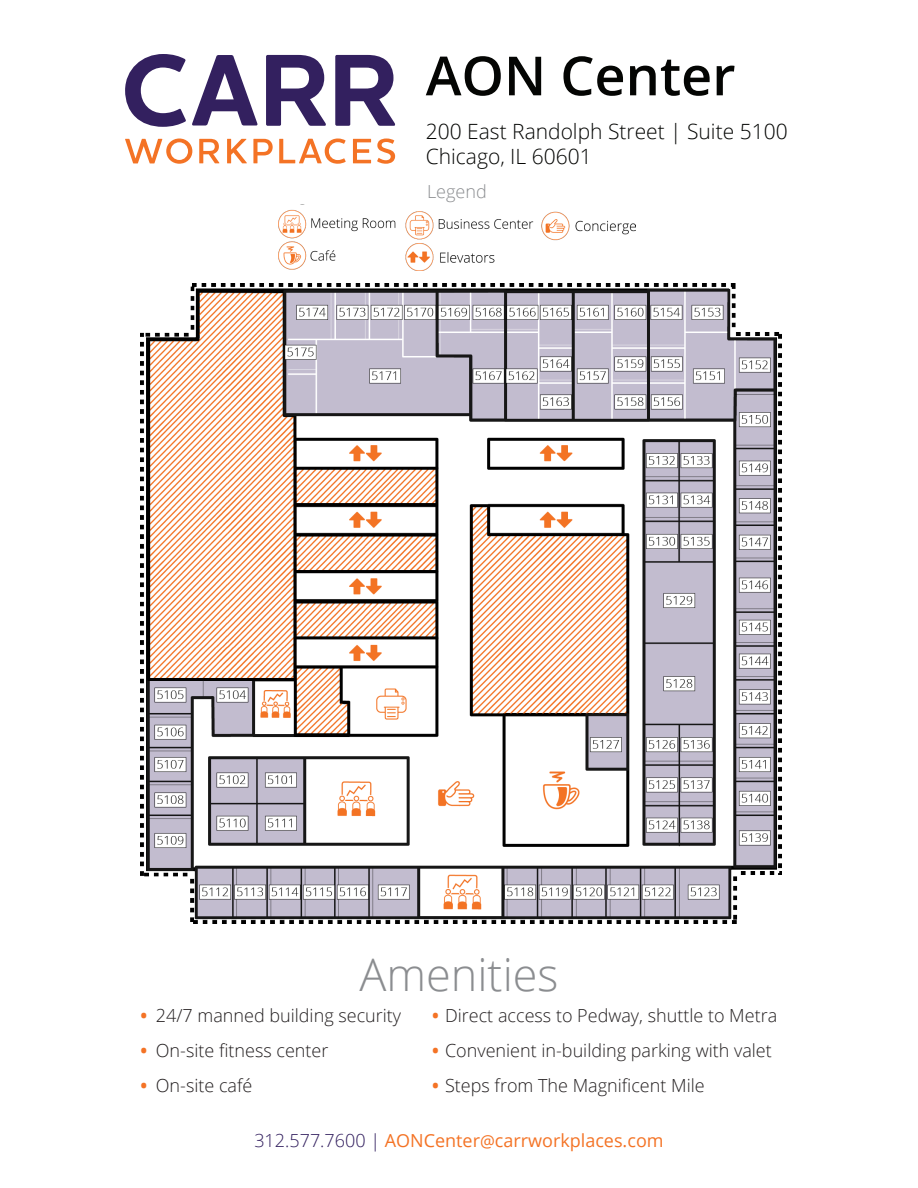
<style>
.page{position:relative;width:918px;height:1188px;background:#fff}
.page>*{position:absolute;margin:0;border:0;box-sizing:border-box;transform-origin:0 0}
.t1{font:600 54px "Open Sans";color:#040503}
.t2{font:300 45px "Open Sans";color:#8b8d90}
.t3{font:300 21px "Open Sans";color:#040503}
.t4{font:300 18px "Open Sans";color:#231f20}
.t5{font:18px "Open Sans";color:#f47325}
.t6{font:300 18px "Open Sans";color:#8b8d90}
.t7{font:700 18px "Open Sans";color:#f47325}
.s1{font-weight:700;color:#f47325}
.s2{font-weight:300;color:#33205f}
.s3{font-size:16.5px}
</style>
<div class="page">
<img style="left:141px;top:283px;width:641px;height:640px">
<svg style="left:125px;top:139px;width:67px;height:25px"></svg>
<svg style="left:199px;top:139px;width:20px;height:24px"></svg>
<svg style="left:227px;top:139px;width:20px;height:24px"></svg>
<svg style="left:253px;top:139px;width:20px;height:24px"></svg>
<svg style="left:279px;top:139px;width:67px;height:25px"></svg>
<svg style="left:353px;top:139px;width:18px;height:24px"></svg>
<svg style="left:377px;top:139px;width:18px;height:25px"></svg>
<svg style="left:125px;top:54px;width:61px;height:73px"></svg>
<svg style="left:266px;top:55px;width:60px;height:71px"></svg>
<svg style="left:335px;top:55px;width:60px;height:71px"></svg>
<svg style="left:192px;top:55px;width:65px;height:71px"></svg>
<img style="left:279px;top:209px;width:356px;height:61px">
<p class="t1" style="left:426px;top:39px;width:311px">AON Center</p>
<p class="t3" style="left:426px;top:117px;width:363px">200 East Randolph Street | Suite 5100</p>
<p class="t3" style="left:426px;top:142px;width:168px">Chicago, IL 60601</p>
<p class="t6" style="left:427px;top:179px;width:61px">Legend</p>
<p class="t7" style="left:141px;top:1003px;width:8px">•</p>
<p class="t7" style="left:141px;top:1038px;width:8px">•</p>
<p class="t7" style="left:141px;top:1073px;width:8px">•</p>
<p class="t2" style="left:359px;top:944px;width:201px">Amenities</p>
<p class="t4" style="left:156px;top:1003px;width:247px">24/7 manned building security</p>
<p class="t4" style="left:156px;top:1038px;width:174px">On-site fitness center</p>
<p class="t4" style="left:156px;top:1073px;width:98px">On-site café</p>
<p class="t4" style="left:432px;top:1003px;width:347px"><span class="s1">•</span> Direct access to Pedway, shuttle to Metra</p>
<p class="t4" style="left:432px;top:1038px;width:341px"><span class="s1">•</span> Convenient in-building parking with valet</p>
<p class="t4" style="left:432px;top:1073px;width:274px"><span class="s1">•</span> Steps from The Magnificent Mile</p>
<p class="t5" style="left:254px;top:1128px;width:411px"><span class="s2">312.577.7600 |</span> AONCenter<span class="s3">@</span>carrworkplaces.com</p>
</div>
